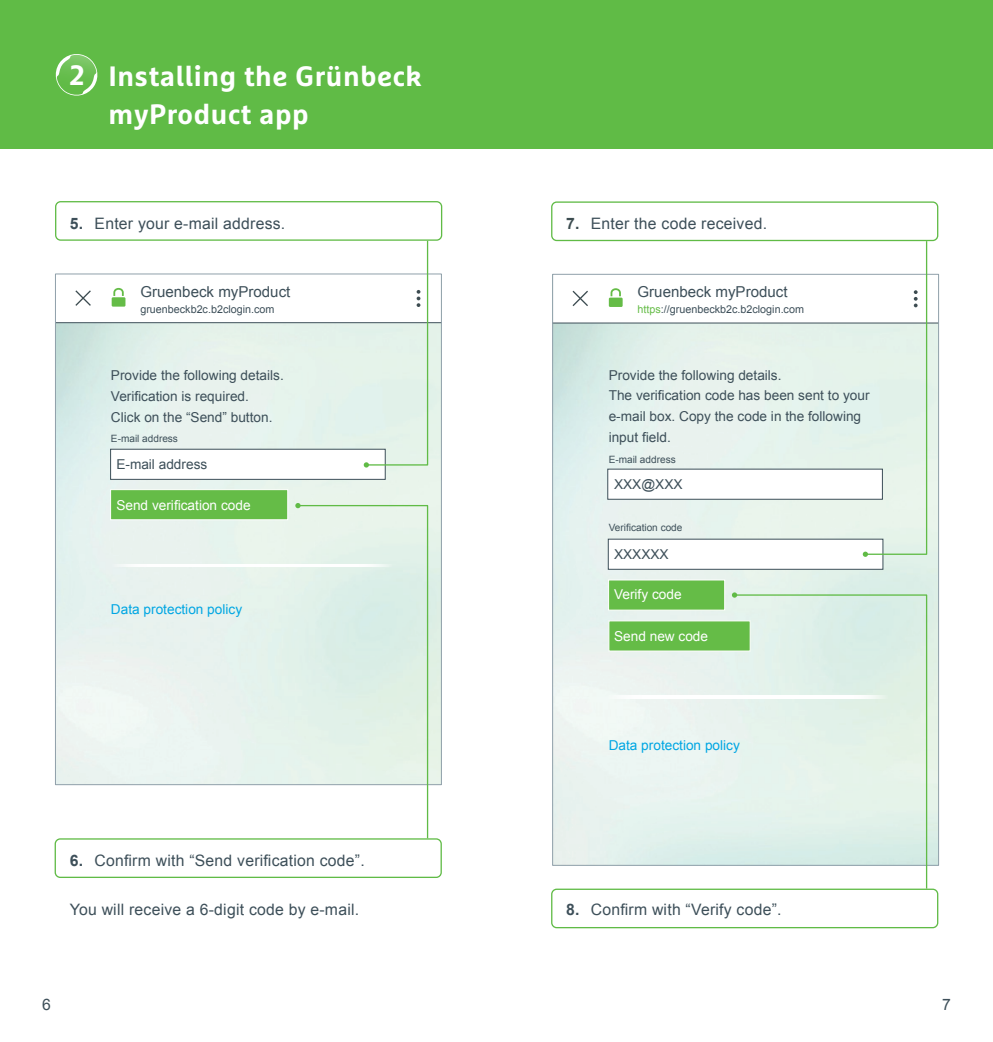
<style>
.page{position:relative;width:993px;height:1042px;background:#fff}
.page>*{position:absolute;margin:0;border:0;box-sizing:border-box;transform-origin:0 0}
.t1{font:700 28px/38.5px "Marselis Pro";letter-spacing:.02em;color:#fff}
.t2{font:15.75px "Arial";letter-spacing:.015em;color:#3d4f59}
.t3{font:15.05px "Arial";color:#3d4f59}
.t4{font:13.65px/20.8px "Arial";color:#3d4f59}
.t5{font:13.65px "Arial";color:#fff}
.t6{font:13.65px "Arial";color:#00a6e3}
.t7{font:10.85px "Arial";color:#3d4f59}
.t8{font:9.97px "Arial";color:#3d4f59}
.s1{font-weight:700}
.s2{font-weight:700;color:#3c4c50}
.s3{color:#65bc47}
</style>
<div class="page">
<div style="left:0;top:0;width:992px;height:149px;background:#60bb46"></div>
<div style="left:551px;top:201px;width:387px;height:40px;border:1px solid #60bb46;border-radius:5px"></div>
<div style="left:551px;top:888px;width:387px;height:40px;border:1px solid #60bb46;border-radius:5px"></div>
<img style="left:57px;top:323px;width:382px;height:460px">
<div style="left:110px;top:489px;width:178px;height:31px;background:#65bc47;border:1px solid #fff"></div>
<div style="left:110px;top:449px;width:275px;height:30px;background:#fff;border:1px solid #3d4f59"></div>
<svg style="left:112px;top:564px;width:184px;height:2px"></svg>
<div style="left:112px;top:297px;width:13px;height:10px;background:#65bc47"></div>
<svg style="left:113px;top:288px;width:11px;height:10px"></svg>
<svg style="left:75px;top:290px;width:16px;height:16px"></svg>
<hr style="left:55px;top:322px;width:386px;height:1px;background:#3d4f59">
<div style="left:55px;top:201px;width:387px;height:40px;border:1px solid #60bb46;border-radius:5px"></div>
<svg style="left:363px;top:239px;width:66px;height:228px"></svg>
<div style="left:55px;top:838px;width:386px;height:40px;border:1px solid #60bb46;border-radius:5px"></div>
<svg style="left:55px;top:54px;width:43px;height:42px"></svg>
<img style="left:554px;top:324px;width:382px;height:540px">
<div style="left:608px;top:539px;width:274px;height:30px;background:#fff"></div>
<div style="left:608px;top:580px;width:116px;height:30px;background:#65bc47"></div>
<div style="left:608px;top:621px;width:142px;height:30px;background:#65bc47"></div>
<div style="left:607px;top:469px;width:275px;height:30px;background:#fff"></div>
<div style="left:608px;top:298px;width:14px;height:9px;background:#65bc47"></div>
<svg style="left:610px;top:288px;width:10px;height:10px"></svg>
<svg style="left:572px;top:291px;width:16px;height:15px"></svg>
<hr style="left:552px;top:323px;width:386px;height:1px;background:#3d4f59">
<svg style="left:607px;top:696px;width:126px;height:2px"></svg>
<svg style="left:862px;top:240px;width:65px;height:317px"></svg>
<svg style="left:733px;top:594px;width:194px;height:296px;background:#e0f0e7"></svg>
<svg style="left:731px;top:592px;width:6px;height:6px"></svg>
<svg style="left:296px;top:504px;width:133px;height:335px"></svg>
<svg style="left:295px;top:503px;width:5px;height:5px"></svg>
<h1 class="t1" style="left:69px;top:55px;width:17px">2</h1>
<h1 class="t1" style="left:109px;top:56px;width:314px">Installing the Grünbeck myProduct app</h1>
<p class="t2" style="left:70px;top:213px;width:217px"><span class="s1">5.</span> Enter your e-mail address.</p>
<p class="t3" style="left:140px;top:282px;width:151px">Gruenbeck myProduct</p>
<p class="t7" style="left:140px;top:302px;width:135px">gruenbeckb2c.b2clogin.com</p>
<p class="t4" style="left:111px;top:365px;width:174px">Provide the following details.<br>Verification is required.<br>Click on the “Send” button.</p>
<p class="t8" style="left:111px;top:432px;width:68px">E-mail address</p>
<p class="t4" style="left:116px;top:453px;width:92px">E-mail address</p>
<p class="t5" style="left:116px;top:496px;width:136px">Send verification code</p>
<p class="t6" style="left:111px;top:600px;width:133px">Data protection policy</p>
<p class="t2" style="left:70px;top:850px;width:296px"><span class="s1">6.</span> Confirm with “Send verification code”.</p>
<p class="t2" style="left:70px;top:899px;width:291px">You will receive a 6-digit code by e-mail.</p>
<p class="t2" style="left:566px;top:213px;width:202px"><span class="s2">7.</span> Enter the code received.</p>
<p class="t3" style="left:637px;top:282px;width:151px">Gruenbeck myProduct</p>
<p class="t7" style="left:637px;top:302px;width:168px"><span class="s3">https</span>://gruenbeckb2c.b2clogin.com</p>
<p class="t4" style="left:608px;top:364px;width:262px">Provide the following details.<br>The verification code has been sent to your e-mail box. Copy the code in the following input field.</p>
<p class="t8" style="left:608px;top:453px;width:68px">E-mail address</p>
<p class="t4" style="left:614px;top:474px;width:70px">XXX@XXX</p>
<p class="t8" style="left:608px;top:520px;width:75px">Verification code</p>
<p class="t4" style="left:614px;top:544px;width:56px">XXXXXX</p>
<p class="t5" style="left:614px;top:585px;width:69px">Verify code</p>
<p class="t5" style="left:614px;top:627px;width:95px">Send new code</p>
<p class="t6" style="left:608px;top:736px;width:133px">Data protection policy</p>
<p class="t2" style="left:566px;top:899px;width:217px"><span class="s1">8.</span> Confirm with “Verify code”.</p>
<p class="t2" style="left:42px;top:993px;width:10px">6</p>
<p class="t2" style="left:941px;top:993px;width:10px">7</p>
</div>
